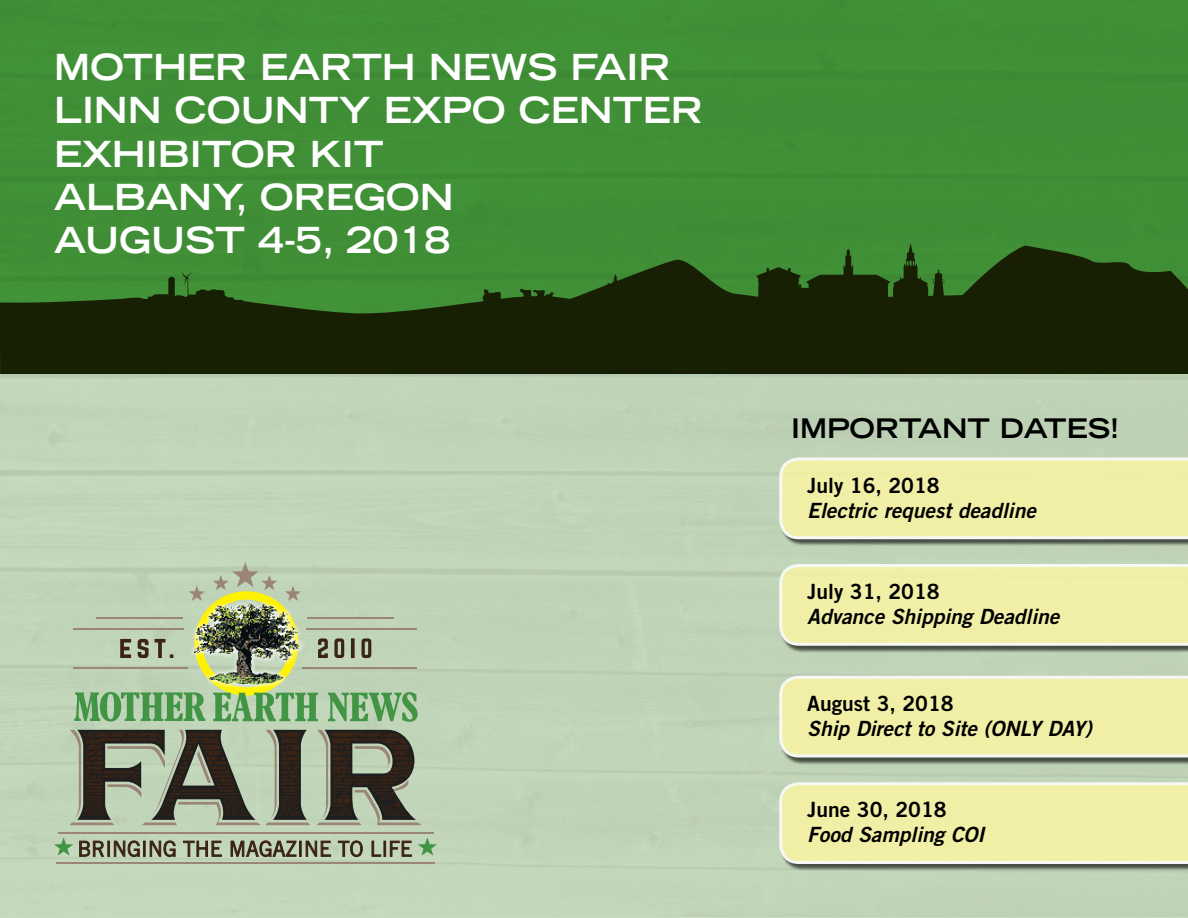
<style>
.page{position:relative;width:1188px;height:918px;background:#fff}
.page>*{position:absolute;margin:0;border:0;box-sizing:border-box;transform-origin:0 0}
.t1{font:700 expanded 36px/43.2px "Trade Gothic LT Std";color:#fff}
.t2{font:700 expanded 27px "Trade Gothic LT Std";color:#000}
.t3{font:21px "Trade Gothic LT Std Bd 2 Obl";color:#000}
.t4{font:21px "Trade Gothic LT Std Bd 2";color:#000}
</style>
<div class="page">
<div style="left:0;top:0;width:1188px;height:374px;background:#439539"></div>
<div style="left:0;top:374px;width:1188px;height:544px;background:#c0d4b9"></div>
<svg style="left:74px;top:562px;width:344px;height:160px"></svg>
<svg style="left:317px;top:730px;width:104px;height:95px"></svg>
<svg style="left:70px;top:730px;width:240px;height:95px"></svg>
<svg style="left:79px;top:840px;width:97px;height:18px"></svg>
<svg style="left:183px;top:840px;width:39px;height:17px"></svg>
<svg style="left:230px;top:840px;width:133px;height:17px"></svg>
<hr style="left:58px;top:832px;width:376px;height:2px;background:#9b8579">
<hr style="left:56px;top:862px;width:379px;height:2px;background:#9b8579">
<svg style="left:54px;top:837px;width:19px;height:19px"></svg>
<svg style="left:371px;top:837px;width:66px;height:20px"></svg>
<div style="left:781px;top:460px;width:407px;height:86px;background:#000;opacity:.75"></div>
<svg style="left:779px;top:458px;width:409px;height:81px;background:#f1efab"></svg>
<div style="left:781px;top:566px;width:407px;height:87px;background:#000;opacity:.75"></div>
<svg style="left:779px;top:564px;width:409px;height:82px;background:#f0efab"></svg>
<div style="left:781px;top:678px;width:407px;height:86px;background:#000;opacity:.75"></div>
<svg style="left:779px;top:676px;width:409px;height:82px;background:#f0eeaa"></svg>
<div style="left:781px;top:784px;width:407px;height:87px;background:#000;opacity:.75"></div>
<svg style="left:779px;top:782px;width:409px;height:82px;background:#f0efab"></svg>
<svg style="left:0;top:246px;width:1188px;height:128px;fill:#182004"></svg>
<svg style="left:569px;top:273px;width:98px;height:44px"></svg>
<svg style="left:756px;top:244px;width:189px;height:59px"></svg>
<h1 class="t1" style="left:54px;top:45px;width:650px">MOTHER EARTH NEWS FAIR<br>LINN COUNTY EXPO CENTER<br>EXHIBITOR KIT<br>ALBANY, OREGON<br>AUGUST 4-5, 2018</h1>
<p class="t2" style="left:791px;top:411px;width:330px">IMPORTANT DATES!</p>
<p class="t4" style="left:807px;top:473px;width:134px">July 16, 2018</p>
<p class="t3" style="left:807px;top:498px;width:230px">Electric request deadline</p>
<p class="t4" style="left:807px;top:578px;width:134px">July 31, 2018</p>
<p class="t3" style="left:807px;top:604px;width:254px">Advance Shipping Deadline</p>
<p class="t4" style="left:807px;top:690px;width:148px">August 3, 2018</p>
<p class="t3" style="left:807px;top:715px;width:286px">Ship Direct to Site (ONLY DAY)</p>
<p class="t4" style="left:807px;top:797px;width:141px">June 30, 2018</p>
<p class="t3" style="left:807px;top:822px;width:179px">Food Sampling COI</p>
</div>
